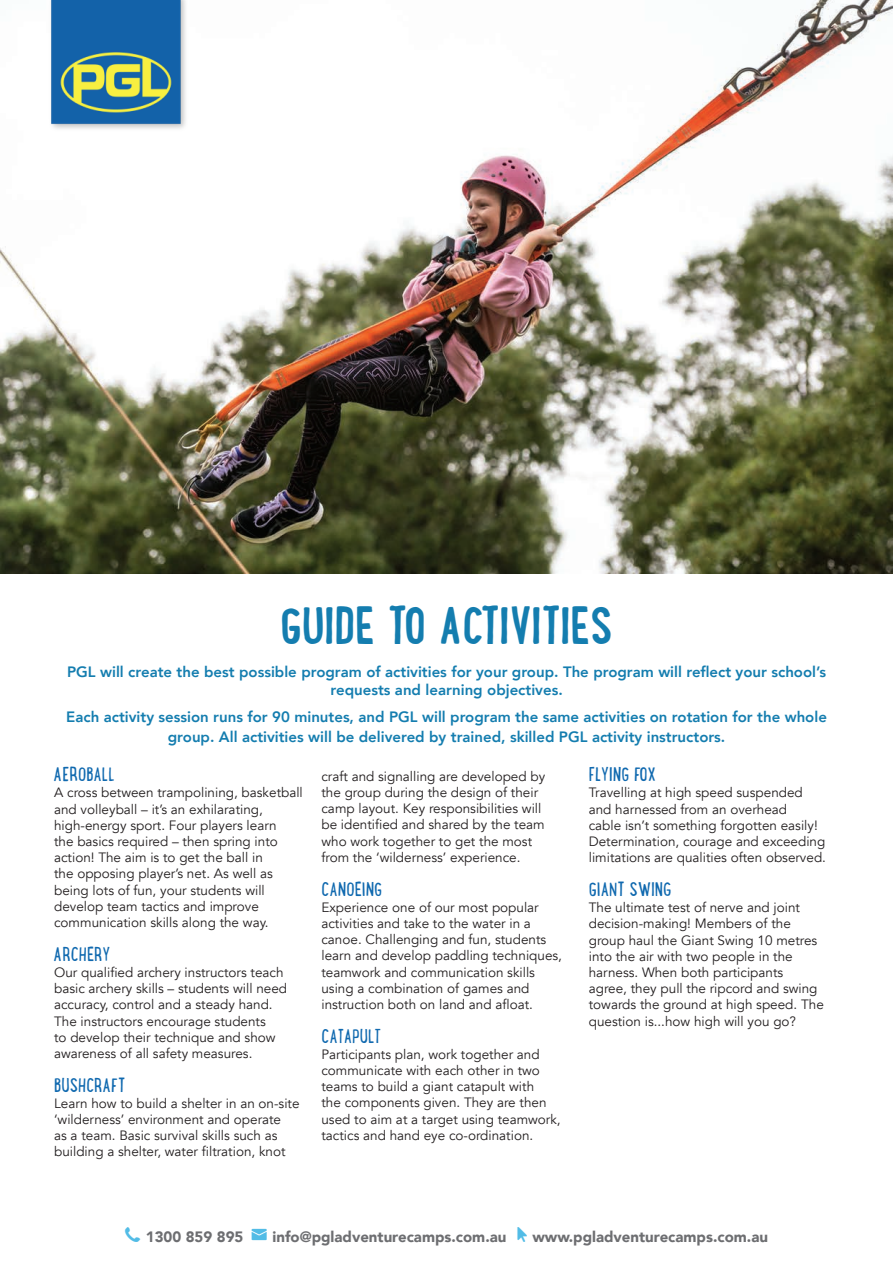
<style>
.page{position:relative;width:893px;height:1263px;background:#fff}
.page>*{position:absolute;margin:0;border:0;box-sizing:border-box;transform-origin:0 0}
.t1{font:700 46.5px "Lunch Box W01";color:#147daf}
.t2{font:21px "Lunch Box";color:#1069af}
.t3{font:800 15px/18px "Avenir";color:#147daf;text-align:center}
.t4{font:900 15px "Avenir";color:#6d6e71}
.t5{font:13.5px/16.2px "Avenir";color:#231f20}
</style>
<div class="page">
<img style="left:0;top:0;width:893px;height:573px">
<img style="left:46px;top:0;width:144px;height:134px">
<h1 class="t1" style="left:280px;top:601px;width:334px">GUIDE TO ACTIVITIES</h1>
<p class="t3" style="left:67px;top:663px;width:760px">PGL will create the best possible program of activities for your group. The program will reflect your school’s requests and learning objectives.</p>
<p class="t3" style="left:66px;top:708px;width:762px;line-height:19.8px">Each activity session runs for 90 minutes, and PGL will program the same activities on rotation for the whole group. All activities will be delivered by trained, skilled PGL activity instructors.</p>
<h2 class="t2" style="left:54px;top:760px;width:62px">AEROBALL</h2>
<p class="t5" style="left:54px;top:786px;width:250px">A cross between trampolining, basketball and volleyball – it’s an exhilarating, high-energy sport. Four players learn<br>the basics required – then spring into action! The aim is to get the ball in<br>the opposing player’s net. As well as being lots of fun, your students will develop team tactics and improve communication skills along the way.</p>
<h2 class="t2" style="left:54px;top:939px;width:58px">ARCHERY</h2>
<p class="t5" style="left:54px;top:964px;width:234px">Our qualified archery instructors teach basic archery skills – students will need accuracy, control and a steady hand.<br>The instructors encourage students<br>to develop their technique and show awareness of all safety measures.</p>
<h2 class="t2" style="left:54px;top:1070px;width:73px">BUSHCRAFT</h2>
<p class="t5" style="left:54px;top:1096px;width:247px">Learn how to build a shelter in an on-site ‘wilderness’ environment and operate<br>as a team. Basic survival skills such as building a shelter, water filtration, knot</p>
<h2 class="t2" style="left:589px;top:760px;width:69px">FLYING FOX</h2>
<p class="t5" style="left:589px;top:786px;width:239px">Travelling at high speed suspended and harnessed from an overhead<br>cable isn’t something forgotten easily!<br>Determination, courage and exceeding limitations are qualities often observed.</p>
<h2 class="t2" style="left:589px;top:874px;width:84px">GIANT SWING</h2>
<p class="t5" style="left:589px;top:901px;width:237px">The ultimate test of nerve and joint decision-making! Members of the group haul the Giant Swing 10 metres into the air with two people in the harness. When both participants agree, they pull the ripcord and swing towards the ground at high speed. The question is...how high will you go?</p>
<p class="t5" style="left:321px;top:769px;width:225px">craft and signalling are developed by the group during the design of their camp layout. Key responsibilities will be identified and shared by the team who work together to get the most from the ‘wilderness’ experience.</p>
<h2 class="t2" style="left:321px;top:874px;width:62px">CANOEING</h2>
<p class="t5" style="left:321px;top:900px;width:242px">Experience one of our most popular activities and take to the water in a canoe. Challenging and fun, students learn and develop paddling techniques, teamwork and communication skills using a combination of games and instruction both on land and afloat.</p>
<h2 class="t2" style="left:321px;top:1021px;width:61px">CATAPULT</h2>
<p class="t5" style="left:321px;top:1047px;width:241px">Participants plan, work together and communicate with each other in two teams to build a giant catapult with<br>the components given. They are then used to aim at a target using teamwork, tactics and hand eye co-ordination.</p>
<p class="t4" style="left:146px;top:1230px;width:99px">1300 859 895</p>
<p class="t4" style="left:272px;top:1230px;width:235px">info@pgladventurecamps.com.au</p>
<p class="t4" style="left:532px;top:1230px;width:237px">www.pgladventurecamps.com.au</p>
</div>
